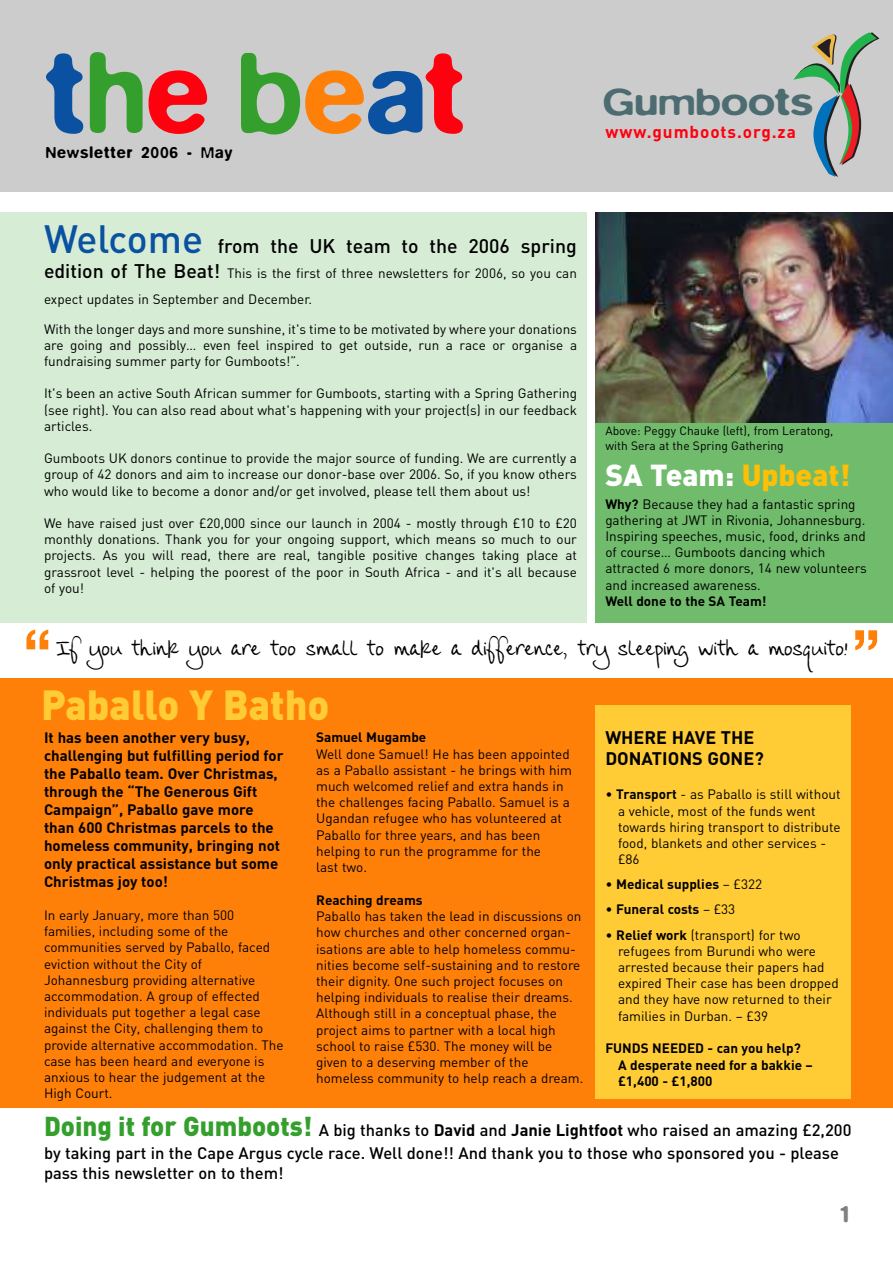
<style>
.page{position:relative;width:893px;height:1263px;background:#fff}
.page>*{position:absolute;margin:0;border:0;box-sizing:border-box;transform-origin:0 0}
.t1{font:500 117.15px "Blur";color:#0a51a1}
.t2{font:700 61.5px "Helvetica Neue";color:#ff8008}
.t3{font:900 41.55px "DIN";color:#ffcc36;scale:.96 1}
.t4{font:500 38.7px "Blur";color:#4d6c71;scale:1.18 1}
.t5{font:900 30px "DIN";color:#fff}
.t6{font:500 24px "Blur";color:#808080}
.t7{font:500 19.5px "DIN";color:#000}
.t8{font:18px "Christine Hand";color:#000}
.t9{font:700 18px/21.6px "DIN";color:#000}
.t10{font:700 17.1px "DIN";letter-spacing:.055em;color:#ff000f}
.t11{font:500 16.5px/23.4px "DIN";color:#000}
.t12{font:500 16.5px "Blur";letter-spacing:.055em;color:#000}
.t13{font:700 15px/18px "DIN";color:#000}
.t14{font:13.5px/16.2px "DIN";color:#000}
.t15{font:700 13.5px/16.4px "DIN";color:#000}
.t16{font:12px/14.4px "DIN";color:#000}
.s1{color:#349f2c}
.s2{color:#ff000f}
.s3{color:#ff8008}
.s4{font-size:39px;color:#0a51a1}
.s5{font-weight:500;font-size:19.5px}
.s6{color:#ffbf04}
.s7{font-weight:700}
.s8{font-weight:400}
.s9{font-weight:900;font-size:27px;color:#349f2c}
</style>
<div class="page">
<div style="left:0;top:213px;width:587px;height:410px;background:#d6ecd5"></div>
<div style="left:0;top:679px;width:893px;height:429px;background:#ff8008"></div>
<div style="left:595px;top:705px;width:255px;height:394px;background:#ffcc36"></div>
<div style="left:595px;top:213px;width:298px;height:409px;background:#71bc6c"></div>
<div style="left:0;top:0;width:893px;height:192px;background:#ccc"></div>
<svg style="left:793px;top:32px;width:86px;height:145px"></svg>
<img style="left:595px;top:213px;width:298px;height:209px">
<h1 class="t1" style="left:46px;top:24px;width:420px">t<span class="s1">h</span><span class="s2">e</span> <span class="s1">b</span><span class="s3">e</span>a<span class="s2">t</span></h1>
<p class="t12" style="left:46px;top:143px;width:188px">Newsletter 2006 - May</p>
<h3 class="t7" style="left:44px;top:235px;width:534px"><span class="s4">Welcome</span> from the UK team to the 2006 spring</h3>
<p class="t14" style="left:44px;top:261px;width:534px;line-height:25.5px"><span class="s5">edition of The Beat!</span> This is the first of three newsletters for 2006, so you can expect updates in September and December.</p>
<p class="t14" style="left:44px;top:321px;width:535px;text-align:justify">With the longer days and more sunshine, it's time to be motivated by where your donations are going and possibly… even feel inspired to get outside, run a race or organise a fundraising summer party for Gumboots!”.</p>
<p class="t14" style="left:44px;top:386px;width:534px;text-align:justify">It's been an active South African summer for Gumboots, starting with a Spring Gathering (see right). You can also read about what's happening with your project(s) in our feedback articles.</p>
<p class="t14" style="left:44px;top:450px;width:535px;text-align:justify">Gumboots UK donors continue to provide the major source of funding. We are currently a group of 42 donors and aim to increase our donor-base over 2006. So, if you know others who would like to become a donor and/or get involved, please tell them about us!</p>
<p class="t14" style="left:44px;top:515px;width:535px;text-align:justify">We have raised just over £20,000 since our launch in 2004 - mostly through £10 to £20 monthly donations. Thank you for your ongoing support, which means so much to our projects. As you will read, there are real, tangible positive changes taking place at grassroot level - helping the poorest of the poor in South Africa - and it's all because of you!</p>
<h3 class="t4" style="left:603px;top:79px;width:180px">Gumboots</h3>
<p class="t10" style="left:605px;top:122px;width:192px">www.gumboots.org.za</p>
<p class="t16" style="left:605px;top:424px;width:230px">Above: Peggy Chauke (left), from Leratong, with Sera at the Spring Gathering</p>
<h3 class="t5" style="left:605px;top:458px;width:246px">SA Team: <span class="s6">Upbeat!</span></h3>
<p class="t14" style="left:605px;top:496px;width:263px"><span class="s7">Why?</span> Because they had a fantastic spring gathering at JWT in Rivonia, Johannesburg.<br>Inspiring speeches, music, food, drinks and of course… Gumboots dancing which attracted 6 more donors, 14 new volunteers and increased awareness.</p>
<p class="t15" style="left:605px;top:593px;width:163px">Well done to the SA Team!</p>
<h2 class="t2" style="left:23px;top:630px;width:30px">“</h2>
<h2 class="t2" style="left:852px;top:630px;width:30px">”</h2>
<h3 class="t8" style="left:56px;top:638px;width:792px">If you think you are too small to make a difference, try sleeping with a mosquito!</h3>
<h3 class="t3" style="left:41px;top:682px;width:302px">Paballo Y Batho</h3>
<h3 class="t9" style="left:605px;top:726px;width:160px">WHERE HAVE THE<br>DONATIONS GONE?</h3>
<p class="t14" style="left:618px;top:787px;width:224px;text-indent:-13px">• <span class="s7">Transport</span> - as Paballo is still without a vehicle, most of the funds went towards hiring transport to distribute food, blankets and other services - £86</p>
<p class="t15" style="left:605px;top:876px;width:158px"><span class="s8">•</span> Medical supplies <span class="s8">– £322</span></p>
<p class="t15" style="left:605px;top:901px;width:131px"><span class="s8">•</span> Funeral costs <span class="s8">– £33</span></p>
<p class="t14" style="left:618px;top:927px;width:222px;text-indent:-13px">• <span class="s7">Relief work</span> (transport) for two refugees from Burundi who were arrested because their papers had expired Their case has been dropped and they have now returned to their families in Durban. – £39</p>
<p class="t15" style="left:618px;top:1040px;width:196px;text-indent:-13px">FUNDS NEEDED - can you help?<br>A desperate need for a bakkie – £1,400 - £1,800</p>
<p class="t13" style="left:44px;top:729px;width:241px">It has been another very busy, challenging but fulfilling period for the Paballo team. Over Christmas, through the “The Generous Gift<br>Campaign”, Paballo gave more than 600 Christmas parcels to the homeless community, bringing not only practical assistance but some<br>Christmas joy too!</p>
<p class="t14" style="left:44px;top:907px;width:241px">In early January, more than 500 families, including some of the communities served by Paballo, faced eviction without the City of Johannesburg providing alternative accommodation. A group of effected individuals put together a legal case against the City, challenging them to provide alternative accommodation. The case has been heard and everyone is anxious to hear the judgement at the High Court.</p>
<p class="t11" style="left:44px;top:1118px;width:809px"><span class="s9">Doing it for Gumboots!</span> A big thanks to <span class="s7">David</span> and <span class="s7">Janie Lightfoot</span> who raised an amazing £2,200 by taking part in the Cape Argus cycle race. Well done!! And thank you to those who sponsored you - please</p>
<p class="t11" style="left:44px;top:1162px;width:241px">pass this newsletter on to them!</p>
<p class="t15" style="left:316px;top:730px;width:112px">Samuel Mugambe</p>
<p class="t14" style="left:316px;top:746px;width:257px">Well done Samuel! He has been appointed as a Paballo assistant - he brings with him much welcomed relief and extra hands in the challenges facing Paballo. Samuel is a Ugandan refugee who has volunteered at Paballo for three years, and has been helping to run the programme for the<br>last two.</p>
<p class="t15" style="left:316px;top:892px;width:108px">Reaching dreams</p>
<p class="t14" style="left:316px;top:908px;width:269px">Paballo has taken the lead in discussions on how churches and other concerned organ&shy;isations are able to help homeless commu&shy;nities become self-sustaining and to restore their dignity. One such project focuses on helping individuals to realise their dreams.<br>Although still in a conceptual phase, the project aims to partner with a local high school to raise £530. The money will be given to a deserving member of the homeless community to help reach a dream.</p>
<h3 class="t6" style="left:840px;top:1199px;width:10px">1</h3>
</div>
